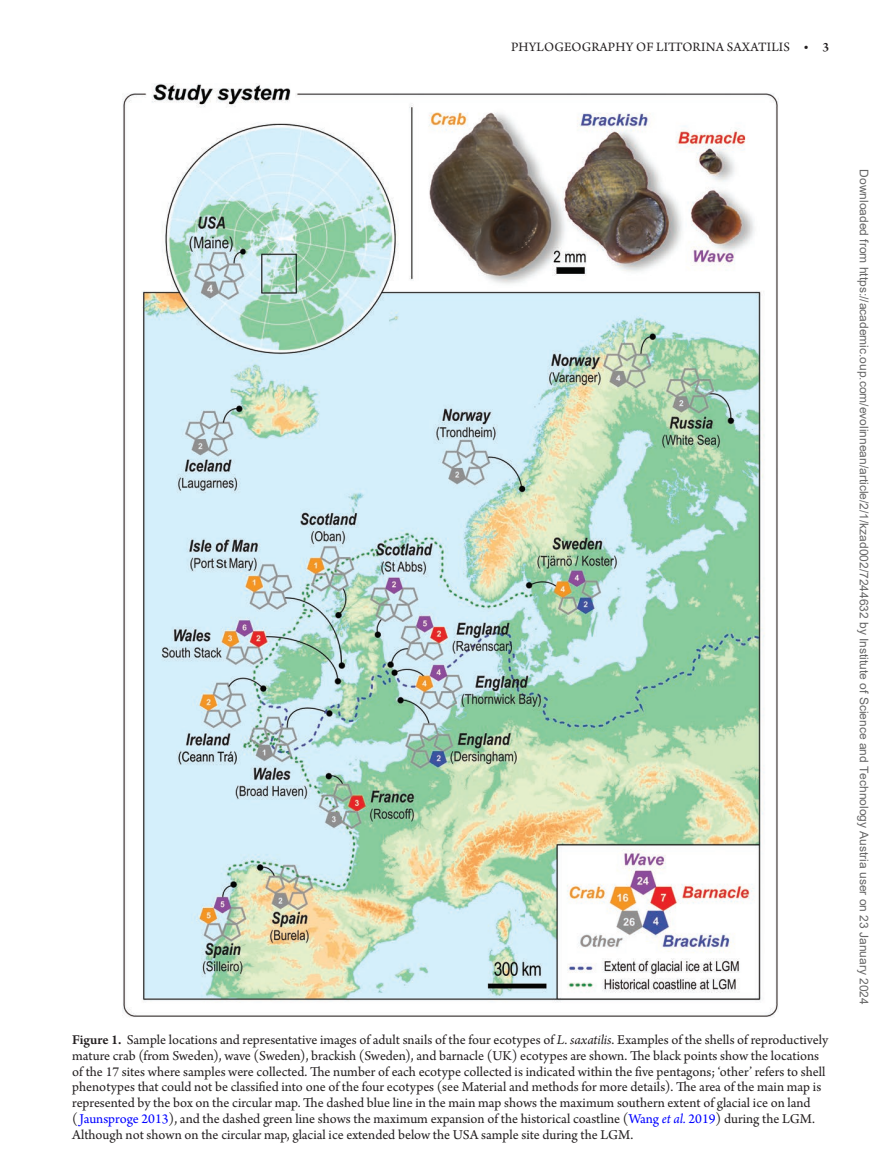
<style>
.page{position:relative;width:893px;height:1174px;background:#fff}
.page>*{position:absolute;margin:0;border:0;box-sizing:border-box;transform-origin:0 0}
.t1{font:14.25px/15.8px "Arno Pro";color:#231f20}
.t2{font:13.5px "Arno Pro";letter-spacing:.01em;color:#231f20}
.t3{font:12px "Arial";color:#666}
.s1{font-weight:600}
.s2{font-style:italic}
.s3{color:#00f}
.s4{font-style:italic;color:#00f}
</style>
<div class="page">
<img style="left:123px;top:84px;width:655px;height:933px">
<p class="t2" style="left:511px;top:39px;width:320px">PHYLOGEOGRAPHY OF LITTORINA SAXATILIS <span class="s1">• 3</span></p>
<p class="t1" style="left:72px;top:1032px;width:757px"><span class="s1">Figure 1.</span> Sample locations and representative images of adult snails of the four ecotypes of <span class="s2">L. saxatilis</span>. Examples of the shells of reproductively mature crab (from Sweden), wave (Sweden), brackish (Sweden), and barnacle (UK) ecotypes are shown. The black points show the locations of the 17 sites where samples were collected. The number of each ecotype collected is indicated within the five pentagons; ‘other’ refers to shell phenotypes that could not be classified into one of the four ecotypes (see Material and methods for more details). The area of the main map is represented by the box on the circular map. The dashed blue line in the main map shows the maximum southern extent of glacial ice on land (<span class="s3">Jaunsproge 2013</span>), and the dashed green line shows the maximum expansion of the historical coastline (<span class="s3">Wang</span> <span class="s4">et al.</span> <span class="s3">2019</span>) during the LGM.<br>Although not shown on the circular map, glacial ice extended below the USA sample site during the LGM.</p>
<p class="t3" style="left:868px;top:169px;width:837px;rotate:90deg">Downloaded from https://academic.oup.com/evolinnean/article/2/1/kzad002/7244632 by Institute of Science and Technology Austria user on 23 January 2024</p>
</div>
